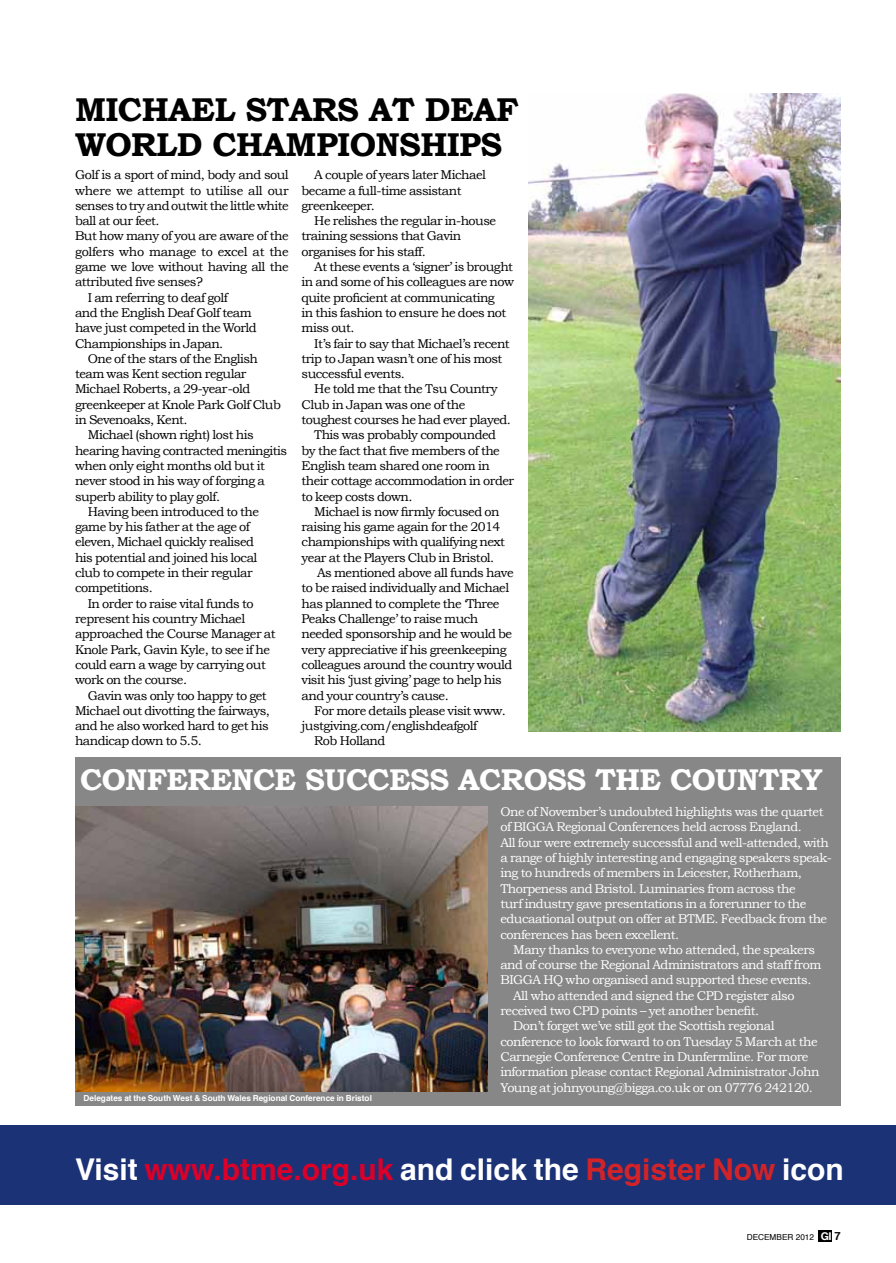
<style>
.page{position:relative;width:896px;height:1263px;background:#fff}
.page>*{position:absolute;margin:0;border:0;box-sizing:border-box;transform-origin:0 0}
.t1{font:700 33px/34.5px "Bookman Old Style";letter-spacing:-.02em;color:#000}
.t2{font:700 30px "Helvetica";color:#fff}
.t3{font:700 30px "Bookman Old Style";letter-spacing:-.02em;color:#fff}
.t4{font:12.75px "Bookman Old Style";letter-spacing:-.04em;color:#000}
.t5{font:12.75px "Bookman Old Style";letter-spacing:-.04em;color:#fff}
.t6{font:12.75px "Bookman Old Style";letter-spacing:-.015em;color:#000}
.t7{font:12.75px "Bookman Old Style";letter-spacing:-.02em;color:#000}
.t8{font:700 8.25px "Helvetica";color:#fff}
.t9{font:8.25px "Helvetica";color:#000}
.s1{color:#db0029}
.s2{color:#d22329}
.s3{font-family:"Helvetica Neue";font-weight:700;font-size:10.8px;color:#fff}
.s4{font-weight:700;font-size:11.25px}
</style>
<div class="page">
<img style="left:528px;top:94px;width:312px;height:637px">
<div style="left:75px;top:757px;width:765px;height:349px;background:#868786"></div>
<img style="left:75px;top:807px;width:412px;height:284px">
<div style="left:0;top:1125px;width:896px;height:80px;background:#1b3276"></div>
<div style="left:818px;top:1230px;width:14px;height:11px;background:#000"></div>
<p class="t1" style="left:75px;top:92px;width:445px">MICHAEL STARS AT DEAF<br>WORLD CHAMPIONSHIPS</p>
<p class="t4" style="left:75px;top:168px;width:215px">Golf is a sport of mind, body and soul</p>
<p class="t6" style="left:75px;top:183px;width:215px">where we attempt to utilise all our</p>
<p class="t4" style="left:75px;top:198px;width:215px">senses to try and outwit the little white</p>
<p class="t4" style="left:75px;top:213px;width:86px">ball at our feet.</p>
<p class="t4" style="left:75px;top:229px;width:215px">But how many of you are aware of the</p>
<p class="t7" style="left:75px;top:244px;width:215px">golfers who manage to excel at the</p>
<p class="t4" style="left:75px;top:259px;width:215px">game we love without having all the</p>
<p class="t4" style="left:75px;top:275px;width:129px">attributed five senses?</p>
<p class="t4" style="left:88px;top:290px;width:142px">I am referring to deaf golf</p>
<p class="t4" style="left:75px;top:305px;width:178px">and the English Deaf Golf team</p>
<p class="t4" style="left:75px;top:321px;width:183px">have just competed in the World</p>
<p class="t4" style="left:75px;top:336px;width:150px">Championships in Japan.</p>
<p class="t4" style="left:88px;top:351px;width:172px">One of the stars of the English</p>
<p class="t4" style="left:75px;top:366px;width:173px">team was Kent section regular</p>
<p class="t4" style="left:75px;top:382px;width:177px">Michael Roberts, a 29-year-old</p>
<p class="t4" style="left:75px;top:397px;width:207px">greenkeeper at Knole Park Golf Club</p>
<p class="t4" style="left:75px;top:412px;width:114px">in Sevenoaks, Kent.</p>
<p class="t4" style="left:88px;top:428px;width:167px">Michael (shown right) lost his</p>
<p class="t4" style="left:75px;top:443px;width:214px">hearing having contracted meningitis</p>
<p class="t4" style="left:75px;top:458px;width:191px">when only eight months old but it</p>
<p class="t4" style="left:75px;top:474px;width:191px">never stood in his way of forging a</p>
<p class="t4" style="left:75px;top:489px;width:147px">superb ability to play golf.</p>
<p class="t4" style="left:88px;top:504px;width:173px">Having been introduced to the</p>
<p class="t4" style="left:75px;top:519px;width:176px">game by his father at the age of</p>
<p class="t4" style="left:75px;top:535px;width:180px">eleven, Michael quickly realised</p>
<p class="t4" style="left:75px;top:550px;width:184px">his potential and joined his local</p>
<p class="t4" style="left:75px;top:565px;width:179px">club to compete in their regular</p>
<p class="t4" style="left:75px;top:581px;width:79px">competitions.</p>
<p class="t4" style="left:88px;top:596px;width:167px">In order to raise vital funds to</p>
<p class="t4" style="left:75px;top:611px;width:172px">represent his country Michael</p>
<p class="t4" style="left:75px;top:627px;width:202px">approached the Course Manager at</p>
<p class="t4" style="left:75px;top:642px;width:196px">Knole Park, Gavin Kyle, to see if he</p>
<p class="t4" style="left:75px;top:657px;width:192px">could earn a wage by carrying out</p>
<p class="t4" style="left:75px;top:672px;width:114px">work on the course.</p>
<p class="t4" style="left:88px;top:688px;width:180px">Gavin was only too happy to get</p>
<p class="t4" style="left:75px;top:703px;width:196px">Michael out divotting the fairways,</p>
<p class="t4" style="left:75px;top:718px;width:195px">and he also worked hard to get his</p>
<p class="t4" style="left:75px;top:734px;width:128px">handicap down to 5.5.</p>
<p class="t4" style="left:314px;top:168px;width:173px">A couple of years later Michael</p>
<p class="t4" style="left:301px;top:183px;width:161px">became a full-time assistant</p>
<p class="t4" style="left:301px;top:198px;width:75px">greenkeeper.</p>
<p class="t4" style="left:314px;top:213px;width:183px">He relishes the regular in-house</p>
<p class="t4" style="left:301px;top:229px;width:161px">training sessions that Gavin</p>
<p class="t4" style="left:301px;top:244px;width:126px">organises for his staff.</p>
<p class="t4" style="left:314px;top:259px;width:200px">At these events a ‘signer’ is brought</p>
<p class="t4" style="left:301px;top:275px;width:214px">in and some of his colleagues are now</p>
<p class="t4" style="left:301px;top:290px;width:195px">quite proficient at communicating</p>
<p class="t4" style="left:301px;top:305px;width:206px">in this fashion to ensure he does not</p>
<p class="t4" style="left:301px;top:321px;width:54px">miss out.</p>
<p class="t4" style="left:314px;top:336px;width:197px">It’s fair to say that Michael’s recent</p>
<p class="t4" style="left:301px;top:351px;width:202px">trip to Japan wasn’t one of his most</p>
<p class="t4" style="left:301px;top:366px;width:105px">successful events.</p>
<p class="t4" style="left:314px;top:382px;width:185px">He told me that the Tsu Country</p>
<p class="t4" style="left:301px;top:397px;width:165px">Club in Japan was one of the</p>
<p class="t4" style="left:301px;top:412px;width:211px">toughest courses he had ever played.</p>
<p class="t4" style="left:314px;top:428px;width:183px">This was probably compounded</p>
<p class="t4" style="left:301px;top:443px;width:200px">by the fact that five members of the</p>
<p class="t4" style="left:301px;top:458px;width:190px">English team shared one room in</p>
<p class="t4" style="left:301px;top:474px;width:214px">their cottage accommodation in order</p>
<p class="t4" style="left:301px;top:489px;width:113px">to keep costs down.</p>
<p class="t4" style="left:314px;top:504px;width:187px">Michael is now firmly focused on</p>
<p class="t4" style="left:301px;top:519px;width:200px">raising his game again for the 2014</p>
<p class="t4" style="left:301px;top:535px;width:205px">championships with qualifying next</p>
<p class="t4" style="left:301px;top:550px;width:194px">year at the Players Club in Bristol.</p>
<p class="t4" style="left:317px;top:565px;width:198px">As mentioned above all funds have</p>
<p class="t4" style="left:301px;top:581px;width:209px">to be raised individually and Michael</p>
<p class="t4" style="left:301px;top:596px;width:199px">has planned to complete the ‘Three</p>
<p class="t4" style="left:301px;top:611px;width:178px">Peaks Challenge’ to raise much</p>
<p class="t4" style="left:301px;top:627px;width:212px">needed sponsorship and he would be</p>
<p class="t4" style="left:301px;top:642px;width:206px">very appreciative if his greenkeeping</p>
<p class="t4" style="left:301px;top:657px;width:212px">colleagues around the country would</p>
<p class="t4" style="left:301px;top:672px;width:202px">visit his ‘just giving’ page to help his</p>
<p class="t4" style="left:301px;top:688px;width:149px">and your country’s cause.</p>
<p class="t4" style="left:314px;top:703px;width:193px">For more details please visit www.</p>
<p class="t4" style="left:301px;top:718px;width:177px">justgiving.com/englishdeafgolf</p>
<p class="t4" style="left:314px;top:734px;width:73px">Rob Holland</p>
<p class="t3" style="left:80px;top:762px;width:744px">CONFERENCE SUCCESS ACROSS THE COUNTRY</p>
<p class="t8" style="left:84px;top:1092px;width:290px">Delegates at the South West &amp; South Wales Regional Conference in Bristol</p>
<p class="t5" style="left:500px;top:804px;width:324px">One of November’s undoubted highlights was the quartet</p>
<p class="t5" style="left:500px;top:820px;width:303px">of BIGGA Regional Conferences held across England.</p>
<p class="t5" style="left:500px;top:835px;width:330px">All four were extremely successful and well-attended, with</p>
<p class="t5" style="left:500px;top:850px;width:333px">a range of highly interesting and engaging speakers speak-</p>
<p class="t5" style="left:500px;top:866px;width:303px">ing to hundreds of members in Leicester, Rotherham,</p>
<p class="t5" style="left:500px;top:881px;width:297px">Thorpeness and Bristol. Luminaries from across the</p>
<p class="t5" style="left:500px;top:896px;width:307px">turf industry gave presentations in a forerunner to the</p>
<p class="t5" style="left:500px;top:911px;width:328px">educaational output on offer at BTME. Feedback from the</p>
<p class="t5" style="left:500px;top:927px;width:180px">conferences has been excellent.</p>
<p class="t5" style="left:513px;top:942px;width:303px">Many thanks to everyone who attended, the speakers</p>
<p class="t5" style="left:500px;top:957px;width:322px">and of course the Regional Administrators and staff from</p>
<p class="t5" style="left:500px;top:973px;width:312px">BIGGA HQ who organised and supported these events.</p>
<p class="t5" style="left:513px;top:988px;width:283px">All who attended and signed the CPD register also</p>
<p class="t5" style="left:500px;top:1003px;width:260px">received two CPD points – yet another benefit.</p>
<p class="t5" style="left:513px;top:1019px;width:263px">Don’t forget we’ve still got the Scottish regional</p>
<p class="t5" style="left:500px;top:1034px;width:319px">conference to look forward to on Tuesday 5 March at the</p>
<p class="t5" style="left:500px;top:1049px;width:310px">Carnegie Conference Centre in Dunfermline. For more</p>
<p class="t5" style="left:500px;top:1064px;width:320px">information please contact Regional Administrator John</p>
<p class="t5" style="left:500px;top:1080px;width:314px">Young at johnyoung@bigga.co.uk or on 07776 242120.</p>
<p class="t2" style="left:75px;top:1145px;width:770px">Visit <span class="s1">www.btme.org.uk</span> and click the <span class="s2">Register Now</span> icon</p>
<p class="t9" style="left:746px;top:1231px;width:95px">DECEMBER 2012 <span class="s3">GI</span> <span class="s4">7</span></p>
</div>
